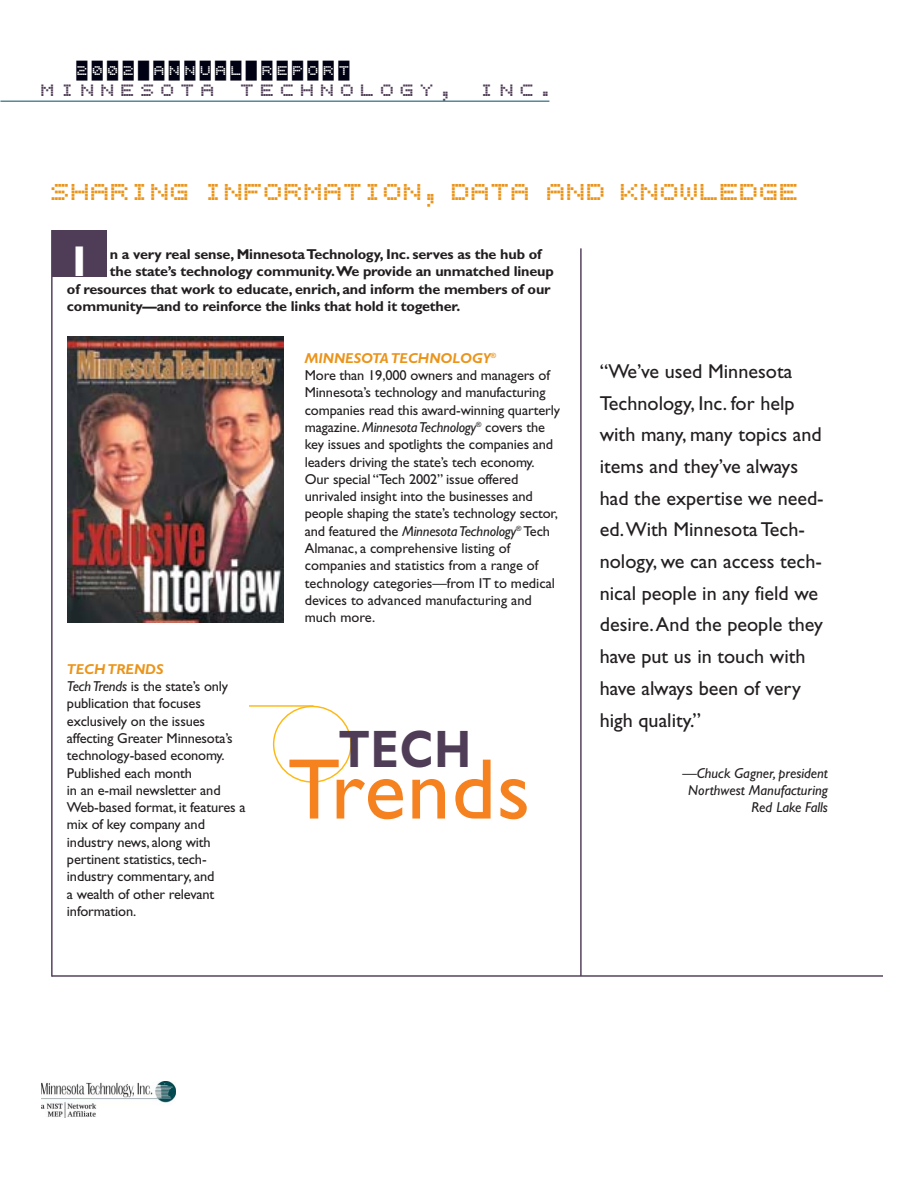
<style>
.page{position:relative;width:918px;height:1188px;background:#fff}
.page>*{position:absolute;margin:0;border:0;box-sizing:border-box;transform-origin:0 0}
.t1{font:86.4px "Gill Sans";letter-spacing:.015em;color:#f5821f}
.t2{font:700 52.95px "Gill Sans";color:#4f3c56;scale:.83 1}
.t3{font:700 43.2px "Gill Sans";color:#fff}
.t4{font:36px "Bubbledot ICG Coarse Positive";color:#eb941a}
.t5{font:25.8px "Bubbledot ICG Coarse Positive";letter-spacing:.22em;color:#4f3c56}
.t6{font:20.1px/31.7px "Gill Sans";color:#231f20}
.t7{font:19.95px "Bubbledot ICG Coarse Negative";letter-spacing:.22em;color:#000213}
.t8{font:14.4px/17.2px "Gill Sans";letter-spacing:-.01em;color:#231f20}
.t9{font:700 14.4px "Gill Sans";letter-spacing:-.01em;color:#231f20}
.t10{font:italic 14.4px/17.2px "Gill Sans";color:#231f20;text-align:right}
.s1{font-weight:700;font-style:italic;color:#eb941a}
.s2{font-style:italic}
</style>
<div class="page">
<hr style="left:580px;top:248px;width:2px;height:728px;background:#4f3c56">
<hr style="left:52px;top:975px;width:831px;height:2px;background:#4f3c56">
<div style="left:52px;top:235px;width:56px;height:41px;background:#4f3c56"></div>
<hr style="left:51px;top:230px;width:2px;height:747px;background:#4f3c56">
<div style="left:52px;top:230px;width:54px;height:46px;background:#4f3c56"></div>
<img style="left:68px;top:336px;width:215px;height:286px">
<hr style="left:0;top:101px;width:549px;height:1px;background:#004e5f">
<img style="left:42px;top:1081px;width:134px;height:36px">
<div style="left:273px;top:706px;width:79px;height:77px;border:1px solid #fdb813;border-radius:50%"></div>
<hr style="left:249px;top:705px;width:65px;height:2px;background:#fdb813">
<h3 class="t7" style="left:76px;top:62px;width:274px">2002 ANNUAL REPORT</h3>
<h3 class="t5" style="left:40px;top:72px;width:515px">MINNESOTA TECHNOLOGY, INC.</h3>
<h3 class="t4" style="left:50px;top:167px;width:750px">SHARING INFORMATION, DATA AND KNOWLEDGE</h3>
<h3 class="t3" style="left:72px;top:247px;width:16px">I</h3>
<p class="t9" style="left:110px;top:249px;width:433px">n a very real sense, Minnesota Technology, Inc. serves as the hub of</p>
<p class="t9" style="left:110px;top:267px;width:446px">the state’s technology community.We provide an unmatched lineup</p>
<p class="t9" style="left:67px;top:284px;width:485px">of resources that work to educate, enrich, and inform the members of our</p>
<p class="t9" style="left:67px;top:301px;width:395px">community—and to reinforce the links that hold it together.</p>
<p class="t8" style="left:305px;top:351px;width:257px"><span class="s1">MINNESOTA TECHNOLOGY</span><sup>®<br></sup>More than 19,000 owners and managers of Minnesota’s technology and manufacturing companies read this award-winning quarterly magazine. <span class="s2">Minnesota Technology</span><sup>®</sup> covers the key issues and spotlights the companies and leaders driving the state’s tech economy.<br>Our special “Tech 2002” issue offered unrivaled insight into the businesses and people shaping the state’s technology sector, and featured the <span class="s2">Minnesota Technology</span><sup>®</sup> Tech Almanac, a comprehensive listing of companies and statistics from a range of technology categories—from IT to medical devices to advanced manufacturing and much more.</p>
<p class="t8" style="left:67px;top:662px;width:180px"><span class="s1">TECH TRENDS<br></span><span class="s2">TechTrends</span> is the state’s only publication that focuses exclusively on the issues affecting Greater Minnesota’s technology-based economy.<br>Published each month<br>in an e-mail newsletter and<br>Web-based format, it features a mix of key company and industry news, along with pertinent statistics, tech&shy;industry commentary, and<br>a wealth of other relevant information.</p>
<h2 class="t2" style="left:338px;top:731px;width:162px">TECH</h2>
<h1 class="t1" style="left:288px;top:760px;width:244px">Trends</h1>
<p class="t6" style="left:600px;top:358px;width:226px">“We’ve used Minnesota<br>Technology, Inc. for help with many, many topics and items and they’ve always had the expertise we need&shy;ed.With Minnesota Tech&shy;nology, we can access tech&shy;nical people in any field we desire.And the people they have put us in touch with have always been of very high quality.”</p>
<p class="t10" style="left:682px;top:766px;width:147px">—Chuck Gagner, president<br>Northwest Manufacturing<br>Red Lake Falls</p>
</div>
